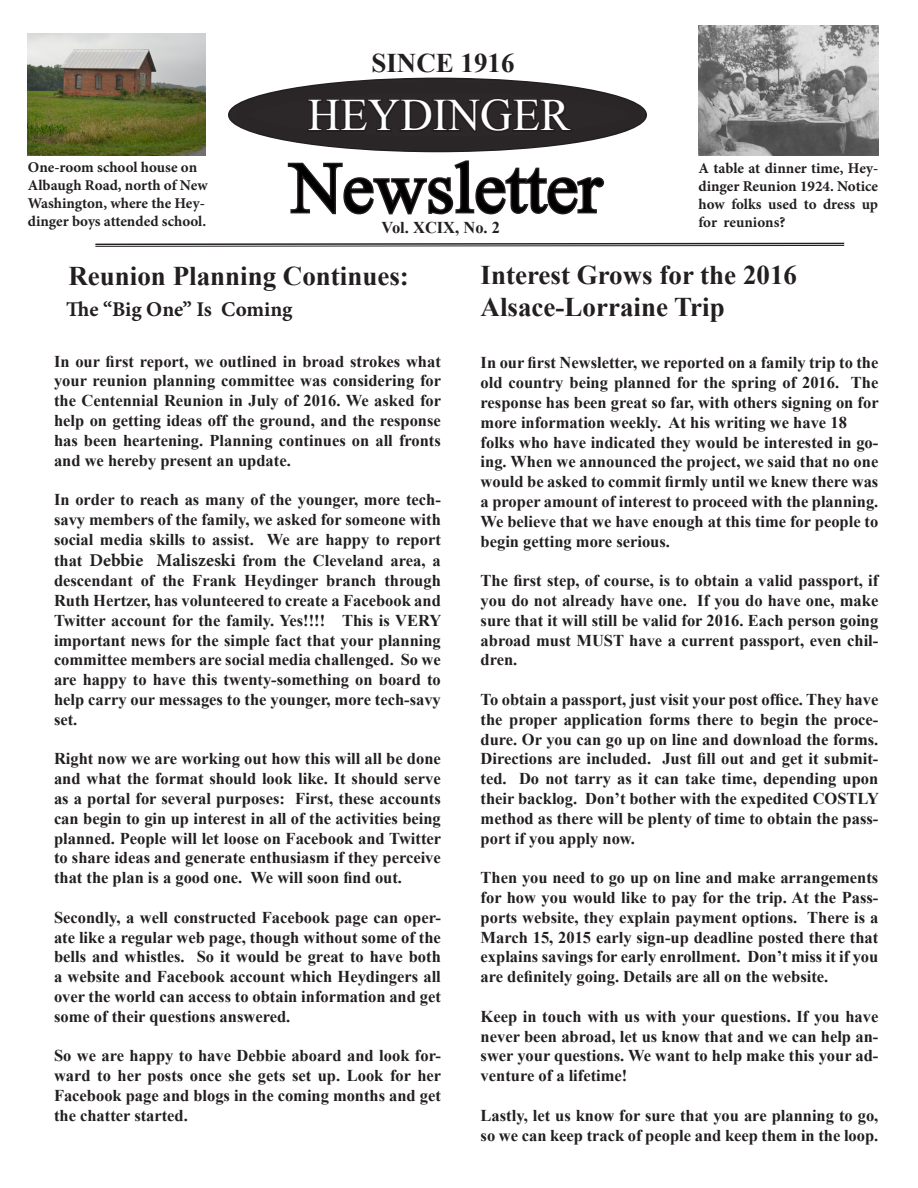
<style>
.page{position:relative;width:918px;height:1188px;background:#fff}
.page>*{position:absolute;margin:0;border:0;box-sizing:border-box;transform-origin:0 0}
.t1{font:72px "Times New Roman";color:#000001}
.t2{font:45px "Times New Roman";color:#fff}
.t3{font:700 27px "Times New Roman";color:#231f20}
.t4{font:700 21px "Minion Pro";color:#231f20}
.t5{font:700 16.5px/19.8px "Times New Roman";color:#231f20;text-align:justify}
.t6{font:700 15px/18px "Minion Pro";color:#231f20}
.s1{font-family:"Minion Pro";font-size:18px}
</style>
<div class="page">
<div style="left:229px;top:78px;width:417px;height:74px;background:#2a2627;border-radius:50%"></div>
<div style="left:228px;top:78px;width:419px;height:74px;border:2px solid #231f20;border-radius:50%"></div>
<div style="left:236px;top:81px;width:406px;height:68px;border:12px solid #231f20;border-radius:50%"></div>
<svg style="left:306px;top:96px;width:268px;height:38px"></svg>
<svg style="left:287px;top:160px;width:318px;height:55px"></svg>
<svg style="left:95px;top:242px;width:750px;height:5px"></svg>
<img style="left:28px;top:34px;width:178px;height:121px">
<img style="left:699px;top:25px;width:179px;height:131px">
<p class="t3" style="left:371px;top:44px;width:145px">SINCE 1916</p>
<p class="t2" style="left:308px;top:84px;width:264px">HEYDINGER</p>
<p class="t1" style="left:290px;top:137px;width:313px">Newsletter</p>
<p class="t5" style="left:382px;top:217px;width:120px">Vol. XCIX, No. 2</p>
<p class="t3" style="left:68px;top:257px;width:342px">Reunion Planning Continues:</p>
<p class="t4" style="left:66px;top:295px;width:228px">The “Big One” Is Coming</p>
<p class="t6" style="left:28px;top:158px;width:181px">One-room school house on<br>Albaugh Road, north of New<br>Washington, where the Hey&shy;dinger boys attended school.</p>
<p class="t6" style="left:699px;top:159px;width:181px;text-align:justify">A table at dinner time, Hey&shy;dinger Reunion 1924. Notice how folks used to dress up for reunions?</p>
<p class="t3" style="left:481px;top:255px;width:318px">Interest Grows for the 2016</p>
<p class="t3" style="left:481px;top:288px;width:246px">Alsace-Lorraine Trip</p>
<p class="t5" style="left:481px;top:352px;width:400px;text-align:left">In our first Newsletter, we reported on a family trip to the old country being planned for the spring of 2016. The response has been great so far, with others signing on for more information weekly. At his writing we have 18 folks who have indicated they would be interested in go&shy;ing. When we announced the project, we said that no one would be asked to commit firmly until we knew there was a proper amount of interest to proceed with the planning.<br>We believe that we have enough at this time for people to begin getting more serious.</p>
<p class="t5" style="left:481px;top:570px;width:399px">The first step, of course, is to obtain a valid passport, if you do not already have one. If you do have one, make sure that it will still be valid for 2016. Each person going abroad must MUST have a current passport, even chil&shy;dren.</p>
<p class="t5" style="left:481px;top:689px;width:400px">To obtain a passport, just visit your post office. They have the proper application forms there to begin the proce&shy;dure. Or you can go up on line and download the forms.<br>Directions are included. Just fill out and get it submit&shy;ted. Do not tarry as it can take time, depending upon their backlog. Don’t bother with the expedited COSTLY method as there will be plenty of time to obtain the pass&shy;port if you apply now.</p>
<p class="t5" style="left:481px;top:867px;width:399px">Then you need to go up on line and make arrangements for how you would like to pay for the trip. At the Pass&shy;ports website, they explain payment options. There is a March 15, 2015 early sign-up deadline posted there that explains savings for early enrollment. Don’t miss it if you are definitely going. Details are all on the website.</p>
<p class="t5" style="left:481px;top:1006px;width:399px">Keep in touch with us with your questions. If you have never been abroad, let us know that and we can help an&shy;swer your questions. We want to help make this your ad&shy;venture of a lifetime!</p>
<p class="t5" style="left:481px;top:1105px;width:399px">Lastly, let us know for sure that you are planning to go, so we can keep track of people and keep them in the loop.</p>
<p class="t5" style="left:54px;top:351px;width:389px">In our first report, we outlined in broad strokes what your reunion planning committee was considering for the Centennial Reunion in July of 2016. We asked for help on getting ideas off the ground, and the response has been heartening. Planning continues on all fronts and we hereby present an update.</p>
<p class="t5" style="left:54px;top:489px;width:388px">In order to reach as many of the younger, more tech&shy;savy members of the family, we asked for someone with social media skills to assist. We are happy to report</p>
<p class="t5" style="left:54px;top:550px;width:389px">that <span class="s1">Debbie Maliszeski</span> from the Cleveland area, a descendant of the Frank Heydinger branch through Ruth Hertzer, has volunteered to create a Facebook and Twitter account for the family. Yes!!!! This is VERY important news for the simple fact that your planning committee members are social media challenged. So we are happy to have this twenty-something on board to help carry our messages to the younger, more tech-savy set.</p>
<p class="t5" style="left:54px;top:748px;width:389px">Right now we are working out how this will all be done and what the format should look like. It should serve as a portal for several purposes: First, these accounts can begin to gin up interest in all of the activities being planned. People will let loose on Facebook and Twitter to share ideas and generate enthusiasm if they perceive that the plan is a good one. We will soon find out.</p>
<p class="t5" style="left:54px;top:907px;width:388px">Secondly, a well constructed Facebook page can oper&shy;ate like a regular web page, though without some of the bells and whistles. So it would be great to have both a website and Facebook account which Heydingers all over the world can access to obtain information and get some of their questions answered.</p>
<p class="t5" style="left:54px;top:1045px;width:389px">So we are happy to have Debbie aboard and look for&shy;ward to her posts once she gets set up. Look for her Facebook page and blogs in the coming months and get the chatter started.</p>
</div>
